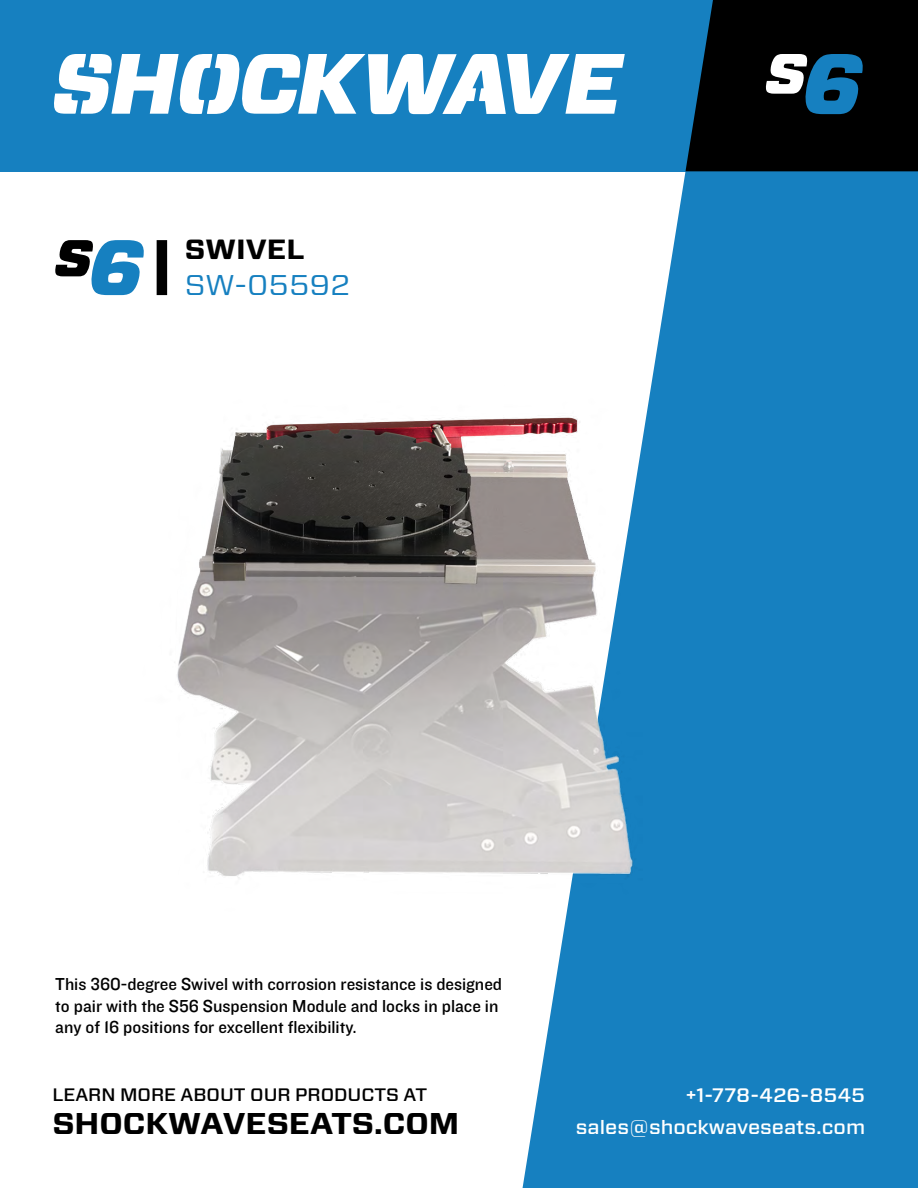
<style>
.page{position:relative;width:918px;height:1188px;background:#fff}
.page>*{position:absolute;margin:0;border:0;box-sizing:border-box;transform-origin:0 0}
.t1{font:700 30px "Forza";color:#000;scale:1.09 1}
.t2{font:28.5px "Forza";color:#1680c0;scale:1.09 1}
.t3{font:700 27.75px "Forza";color:#000;scale:1.09 1}
.t4{font:500 19.5px/31.5px "Forza";color:#fff;text-align:right;scale:1.09 1}
.t5{font:18px/21.6px "Knockout HTF31 Junior Middlewt";color:#000}
.t6{font:500 18px "Forza";color:#000;scale:1.09 1}
</style>
<div class="page">
<svg style="left:523px;top:171px;width:395px;height:1017px;background:#308ec7"></svg>
<div style="left:0;top:0;width:918px;height:171px;background:#1680c0"></div>
<svg style="left:54px;top:54px;width:571px;height:60px"></svg>
<div style="left:157px;top:240px;width:10px;height:55px;background:#000"></div>
<svg style="left:686px;top:0;width:232px;height:171px;background:#09161d"></svg>
<svg style="left:55px;top:240px;width:89px;height:55px"></svg>
<img style="left:177px;top:378px;width:533px;height:558px">
<h3 class="t3" style="left:185px;top:231px;width:111px">SWIVEL</h3>
<h2 class="t2" style="left:185px;top:266px;width:153px">SW-05592</h2>
<p class="t5" style="left:55px;top:974px;width:448px">This 360-degree Swivel with corrosion resistance is designed to pair with the S56 Suspension Module and locks in place in any of 16 positions for excellent flexibility.</p>
<p class="t6" style="left:52px;top:1083px;width:345px">LEARN MORE ABOUT OUR PRODUCTS AT</p>
<h1 class="t1" style="left:52px;top:1103px;width:375px">SHOCKWAVESEATS.COM</h1>
<p class="t4" style="left:576px;top:1080px;width:267px">+1-778-426-8545 sales@shockwaveseats.com</p>
</div>
